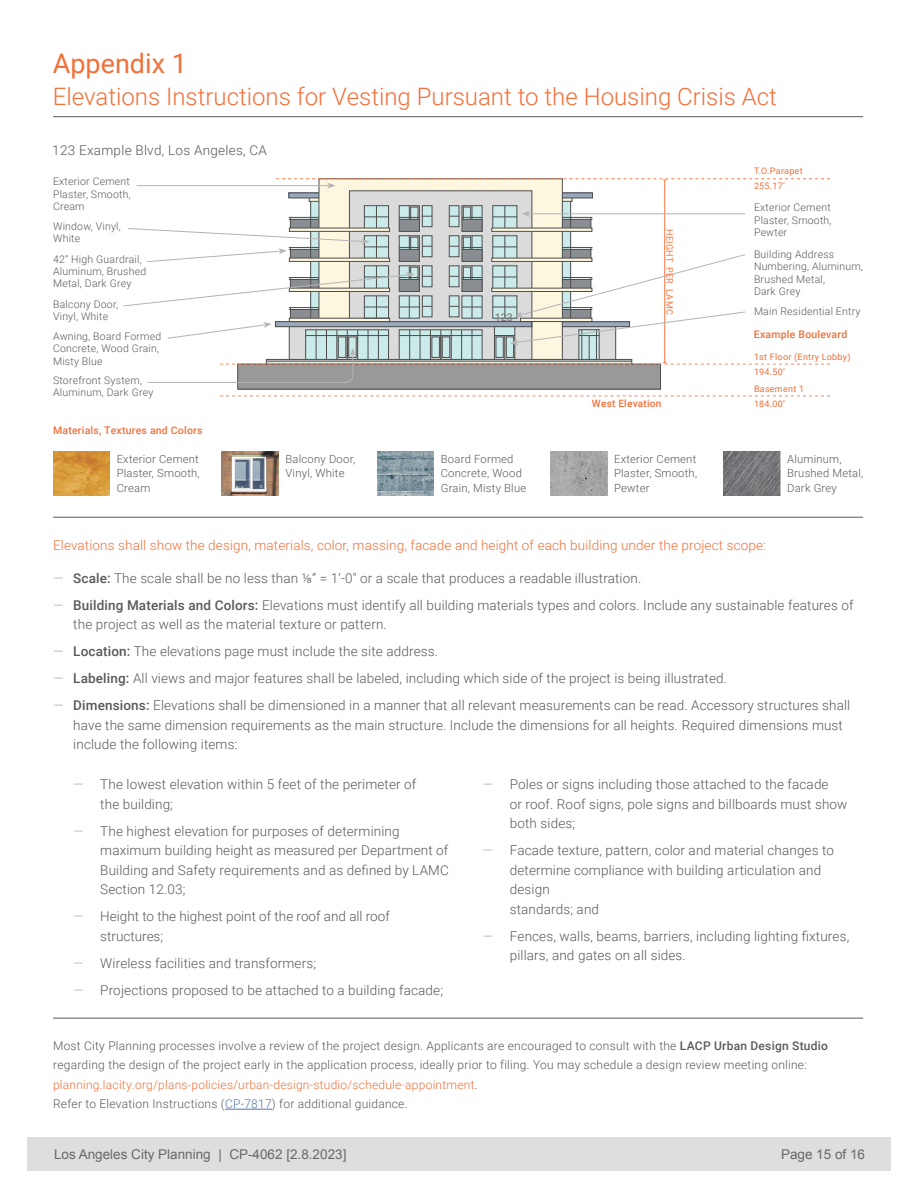
<style>
.page{position:relative;width:918px;height:1188px;background:#fff}
.page>*{position:absolute;margin:0;border:0;box-sizing:border-box;transform-origin:0 0}
.t1{font:27px "Roboto";color:#f36f38}
.t2{font:300 24px "Roboto";color:#f36f38}
.t3{font:300 13.5px/19.5px "Roboto";letter-spacing:.01em;color:#58595b}
.t4{font:300 13.5px "Roboto";letter-spacing:.01em;color:#f36f38}
.t5{font:13.5px "Arial";color:#6b6768}
.t6{font:300 12px/19.5px "Roboto";letter-spacing:.02em;color:#58595b}
.t7{font:300 11.25px/14.2px "Roboto";letter-spacing:.02em;color:#58595b}
.t8{font:500 10.65px "Roboto";color:#808080}
.t9{font:300 10.5px/12.5px "Roboto";letter-spacing:.02em;color:#58595b}
.t10{font:500 10.5px "Roboto";letter-spacing:.02em;color:#f36f38}
.t11{font:500 10.2px "Roboto";letter-spacing:.02em;color:#f36f38}
.t12{font:9px/15px "Roboto";letter-spacing:.03em;color:#f36f38}
.t13{font:9px "Roboto";letter-spacing:.03em;color:#f47741}
.s1{color:#a7a9ac}
.s2{font-weight:500}
.s3{color:#f36f38}
.s4{color:#4f73ad}
</style>
<div class="page">
<div style="left:27px;top:1137px;width:864px;height:33px;background:#dededf"></div>
<hr style="left:53px;top:116px;width:810px;height:1px;background:#58595b">
<hr style="left:53px;top:517px;width:810px;height:1px;background:#58595b">
<hr style="left:53px;top:1018px;width:810px;height:1px;background:#58595b">
<hr style="left:225px;top:1109px;width:47px;height:1px;background:#4f73ad">
<svg style="left:377px;top:451px;width:57px;height:45px;background:#8599a3"></svg>
<img style="left:724px;top:451px;width:56px;height:45px">
<img style="left:550px;top:451px;width:57px;height:45px">
<img style="left:222px;top:451px;width:57px;height:45px">
<svg style="left:53px;top:451px;width:57px;height:45px;background:#d7993c"></svg>
<div style="left:237px;top:178px;width:424px;height:218px;background:linear-gradient(to right,#fff,#fff)"></div>
<div style="left:238px;top:364px;width:423px;height:25px;background:#999"></div>
<div style="left:237px;top:364px;width:424px;height:25px;border:1px solid #4d4d4d"></div>
<svg style="left:220px;top:396px;width:610px;height:1px"></svg>
<svg style="left:123px;top:178px;width:707px;height:205px"></svg>
<h1 class="t1" style="left:53px;top:45px;width:136px">Appendix 1</h1>
<h2 class="t2" style="left:53px;top:79px;width:725px">Elevations Instructions for Vesting Pursuant to the Housing Crisis Act</h2>
<p class="t3" style="left:52px;top:140px;width:216px">123 Example Blvd, Los Angeles, CA</p>
<p class="t9" style="left:53px;top:175px;width:79px;text-align:justify">Exterior Cement Plaster, Smooth, Cream</p>
<p class="t9" style="left:53px;top:220px;width:69px">Window, Vinyl,<br>White</p>
<p class="t9" style="left:53px;top:252px;width:95px">42” High Guardrail,<br>Aluminum, Brushed<br>Metal, Dark Grey</p>
<p class="t9" style="left:53px;top:298px;width:67px">Balcony Door,<br>Vinyl, White</p>
<p class="t8" style="left:495px;top:310px;width:20px">123</p>
<p class="t13" style="left:676px;top:229px;width:87px;rotate:90deg">HEIGHT PER LAMC</p>
<p class="t12" style="left:754px;top:163px;width:50px">T.O.Parapet<br>255.17’</p>
<p class="t9" style="left:754px;top:201px;width:79px;text-align:justify">Exterior Cement Plaster, Smooth, Pewter</p>
<p class="t9" style="left:754px;top:247px;width:110px">Building Address<br>Numbering, Aluminum,<br>Brushed Metal,<br>Dark Grey</p>
<p class="t9" style="left:754px;top:305px;width:108px">Main Residential Entry</p>
<p class="t9" style="left:53px;top:329px;width:110px">Awning, Board Formed<br>Concrete, Wood Grain,<br>Misty Blue</p>
<p class="t10" style="left:754px;top:327px;width:95px">Example Boulevard</p>
<p class="t11" style="left:592px;top:396px;width:71px">West Elevation</p>
<p class="t12" style="left:754px;top:349px;width:98px">1st Floor (Entry Lobby)<br>194.50’</p>
<p class="t12" style="left:754px;top:381px;width:52px">Basement 1<br>184.00’</p>
<p class="t9" style="left:53px;top:374px;width:102px">Storefront System,<br>Aluminum, Dark Grey</p>
<p class="t10" style="left:53px;top:423px;width:151px">Materials, Textures and Colors</p>
<p class="t7" style="left:285px;top:452px;width:71px">Balcony Door,<br>Vinyl, White</p>
<p class="t7" style="left:441px;top:452px;width:87px">Board Formed<br>Concrete, Wood<br>Grain, Misty Blue</p>
<p class="t7" style="left:117px;top:452px;width:85px;text-align:justify">Exterior Cement Plaster, Smooth, Cream</p>
<p class="t7" style="left:787px;top:452px;width:78px">Aluminum,<br>Brushed Metal,<br>Dark Grey</p>
<p class="t7" style="left:614px;top:452px;width:85px;text-align:justify">Exterior Cement Plaster, Smooth, Pewter</p>
<p class="t4" style="left:53px;top:536px;width:714px">Elevations shall show the design, materials, color, massing, facade and height of each building under the project scope:</p>
<p class="t3" style="left:53px;top:568px;width:590px"><span class="s1">—</span> <span class="s2">Scale:</span> The scale shall be no less than ⅛” = 1’-0" or a scale that produces a readable illustration.</p>
<p class="t3" style="left:73px;top:595px;width:782px;text-indent:-20px"><span class="s1">—</span> <span class="s2">Building Materials and Colors:</span> Elevations must identify all building materials types and colors. Include any sustainable features of the project as well as the material texture or pattern.</p>
<p class="t3" style="left:53px;top:641px;width:386px"><span class="s1">—</span> <span class="s2">Location:</span> The elevations page must include the site address.</p>
<p class="t3" style="left:53px;top:668px;width:675px"><span class="s1">—</span> <span class="s2">Labeling:</span> All views and major features shall be labeled, including which side of the project is being illustrated.</p>
<p class="t3" style="left:73px;top:695px;width:778px;text-indent:-20px"><span class="s1">—</span> <span class="s2">Dimensions:</span> Elevations shall be dimensioned in a manner that all relevant measurements can be read. Accessory structures shall have the same dimension requirements as the main structure. Include the dimensions for all heights. Required dimensions must include the following items:</p>
<p class="t3" style="left:100px;top:774px;width:318px;text-indent:-27px"><span class="s1">—</span> The lowest elevation within 5 feet of the perimeter of the building;</p>
<p class="t3" style="left:100px;top:821px;width:350px;text-indent:-27px"><span class="s1">—</span> The highest elevation for purposes of determining maximum building height as measured per Department of Building and Safety requirements and as defined by LAMC Section 12.03;</p>
<p class="t3" style="left:100px;top:906px;width:291px;text-indent:-27px"><span class="s1">—</span> Height to the highest point of the roof and all roof structures;</p>
<p class="t3" style="left:73px;top:953px;width:244px"><span class="s1">—</span> Wireless facilities and transformers;</p>
<p class="t3" style="left:73px;top:980px;width:371px"><span class="s1">—</span> Projections proposed to be attached to a building facade;</p>
<p class="t3" style="left:510px;top:774px;width:339px;text-indent:-27px"><span class="s1">—</span> Poles or signs including those attached to the facade<br>or roof. Roof signs, pole signs and billboards must show both sides;</p>
<p class="t3" style="left:510px;top:840px;width:326px;text-indent:-27px"><span class="s1">—</span> Facade texture, pattern, color and material changes to determine compliance with building articulation and design<br>standards; and</p>
<p class="t3" style="left:510px;top:926px;width:341px;text-indent:-27px"><span class="s1">—</span> Fences, walls, beams, barriers, including lighting fixtures, pillars, and gates on all sides.</p>
<p class="t6" style="left:53px;top:1035px;width:776px">Most City Planning processes involve a review of the project design. Applicants are encouraged to consult with the <span class="s2">LACP Urban Design Studio </span>regarding the design of the project early in the application process, ideally prior to filing. You may schedule a design review meeting online: <span class="s3">planning.lacity.org/plans-policies/urban-design-studio/schedule-appointment</span>.<br>Refer to Elevation Instructions (<span class="s4">CP-7817</span>) for additional guidance.</p>
<p class="t5" style="left:54px;top:1145px;width:294px">Los Angeles City Planning | CP-4062 [2.8.2023]</p>
<p class="t5" style="left:781px;top:1145px;width:86px">Page 15 of 16</p>
</div>
